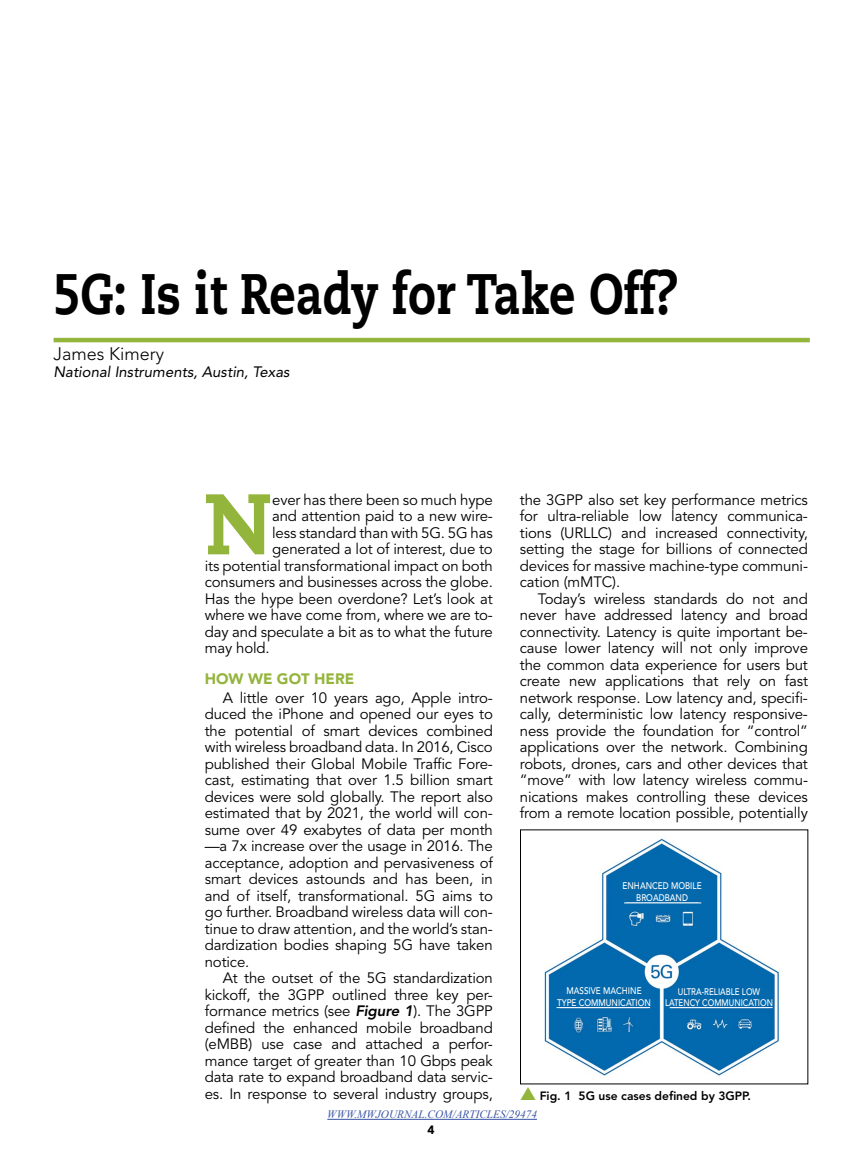
<style>
.page{position:relative;width:844px;height:1161px;background:#fff}
.page>*{position:absolute;margin:0;border:0;box-sizing:border-box;transform-origin:0 0}
.t1{font:800 85.65px "Caecilia LT Std";color:#94b53c}
.t2{font:800 57px "Caecilia LT Std";color:#000;scale:.8 1}
.t3{font:300 18px "Avenir LT Std";color:#000}
.t4{font:15px/16.5px "Avenir LT Std";letter-spacing:-.01em;color:#000;text-align:justify}
.t5{font:italic 15px "Avenir LT Std";color:#000}
.t6{font:900 15px "Avenir LT Std";color:#94b53c}
.t7{font:800 12px "Avenir LT Std";color:#000}
.t8{font:900 12px "Avenir LT Std";color:#000}
.t9{font:italic 11.25px "Times New Roman";color:#3953a4}
.t10{font:500 9.6px/11.1px "Avenir LT Std";color:#fff;text-align:center;scale:.85 1}
.t11{font:500 9.6px/11.1px "Avenir LT Std";color:#fff;text-align:center;scale:.83 1}
.s1{font-weight:800;font-style:italic}
.s2{font-family:"Monotype Sorts";font-weight:400;font-size:18px;color:#94b53c}
</style>
<div class="page">
<hr style="left:54px;top:338px;width:756px;height:4px;background:#94b53c">
<hr style="left:327px;top:1119px;width:210px;height:1px;background:#3953a4">
<img style="left:544px;top:836px;width:238px;height:240px">
<hr style="left:624px;top:903px;width:77px;height:1px;background:#fff">
<hr style="left:556px;top:1007px;width:94px;height:1px;background:#fff">
<hr style="left:669px;top:1007px;width:103px;height:1px;background:#fff">
<h2 class="t2" style="left:54px;top:259px;width:781px">5G: Is it Ready for Take Off?</h2>
<p class="t3" style="left:54px;top:344px;width:112px">James Kimery</p>
<p class="t5" style="left:54px;top:363px;width:237px">National Instruments, Austin, Texas</p>
<h1 class="t1" style="left:205px;top:471px;width:70px">N</h1>
<p class="t4" style="left:272px;top:492px;width:222px">ever has there been so much hype</p>
<p class="t4" style="left:272px;top:508px;width:222px">and attention paid to a new wire-</p>
<p class="t4" style="left:272px;top:525px;width:222px">less standard than with 5G. 5G has</p>
<p class="t4" style="left:272px;top:541px;width:222px">generated a lot of interest, due to</p>
<p class="t4" style="left:205px;top:558px;width:289px">its potential transformational impact on both</p>
<p class="t4" style="left:205px;top:574px;width:290px">consumers and businesses across the globe.</p>
<p class="t4" style="left:205px;top:591px;width:290px">Has the hype been overdone? Let’s look at</p>
<p class="t4" style="left:205px;top:607px;width:290px">where we have come from, where we are to-</p>
<p class="t4" style="left:205px;top:624px;width:290px">day and speculate a bit as to what the future</p>
<p class="t4" style="left:205px;top:640px;width:66px">may hold.</p>
<p class="t6" style="left:205px;top:670px;width:151px">HOW WE GOT HERE</p>
<p class="t4" style="left:205px;top:690px;width:290px;text-indent:18px">A little over 10 years ago, Apple intro&shy;duced the iPhone and opened our eyes to the potential of smart devices combined with wireless broadband data. In 2016, Cisco published their Global Mobile Traffic Fore&shy;cast, estimating that over 1.5 billion smart devices were sold globally. The report also estimated that by 2021, the world will con&shy;sume over 49 exabytes of data per month —a 7x increase over the usage in 2016. The acceptance, adoption and pervasiveness of smart devices astounds and has been, in and of itself, transformational. 5G aims to go further. Broadband wireless data will con&shy;tinue to draw attention, and the world’s stan&shy;dardization bodies shaping 5G have taken notice.</p>
<p class="t4" style="left:205px;top:970px;width:290px;text-indent:18px">At the outset of the 5G standardization kickoff, the 3GPP outlined three key per&shy;formance metrics (see <span class="s1">Figure 1</span>). The 3GPP defined the enhanced mobile broadband (eMBB) use case and attached a perfor&shy;mance target of greater than 10 Gbps peak data rate to expand broadband data servic&shy;es. In response to several industry groups,</p>
<p class="t4" style="left:520px;top:492px;width:290px">the 3GPP also set key performance metrics for ultra-reliable low latency communica&shy;tions (URLLC) and increased connectivity, setting the stage for billions of connected devices for massive machine-type communi&shy;cation (mMTC).</p>
<p class="t4" style="left:520px;top:591px;width:290px;text-indent:18px">Today’s wireless standards do not and never have addressed latency and broad connectivity. Latency is quite important be&shy;cause lower latency will not only improve the common data experience for users but create new applications that rely on fast network response. Low latency and, specifi&shy;cally, deterministic low latency responsive&shy;ness provide the foundation for “control” applications over the network. Combining robots, drones, cars and other devices that “move” with low latency wireless commu&shy;nications makes controlling these devices from a remote location possible, potentially</p>
<p class="t10" style="left:622px;top:881px;width:95px">ENHANCED MOBILE<br>BROADBAND</p>
<p class="t10" style="left:557px;top:985px;width:112px;line-height:11.9px">MASSIVE MACHINE<br>TYPE COMMUNICATION</p>
<p class="t11" style="left:665px;top:986px;width:132px">ULTRA-RELIABLE LOW<br>LATENCY COMMUNICATION</p>
<p class="t7" style="left:520px;top:1089px;width:232px"><span class="s2">s</span> Fig. 1 5G use cases defined by 3GPP.</p>
<p class="t9" style="left:327px;top:1107px;width:211px">WWW.MWJOURNAL.COM/ARTICLES/29474</p>
<p class="t8" style="left:427px;top:1123px;width:9px">4</p>
</div>
